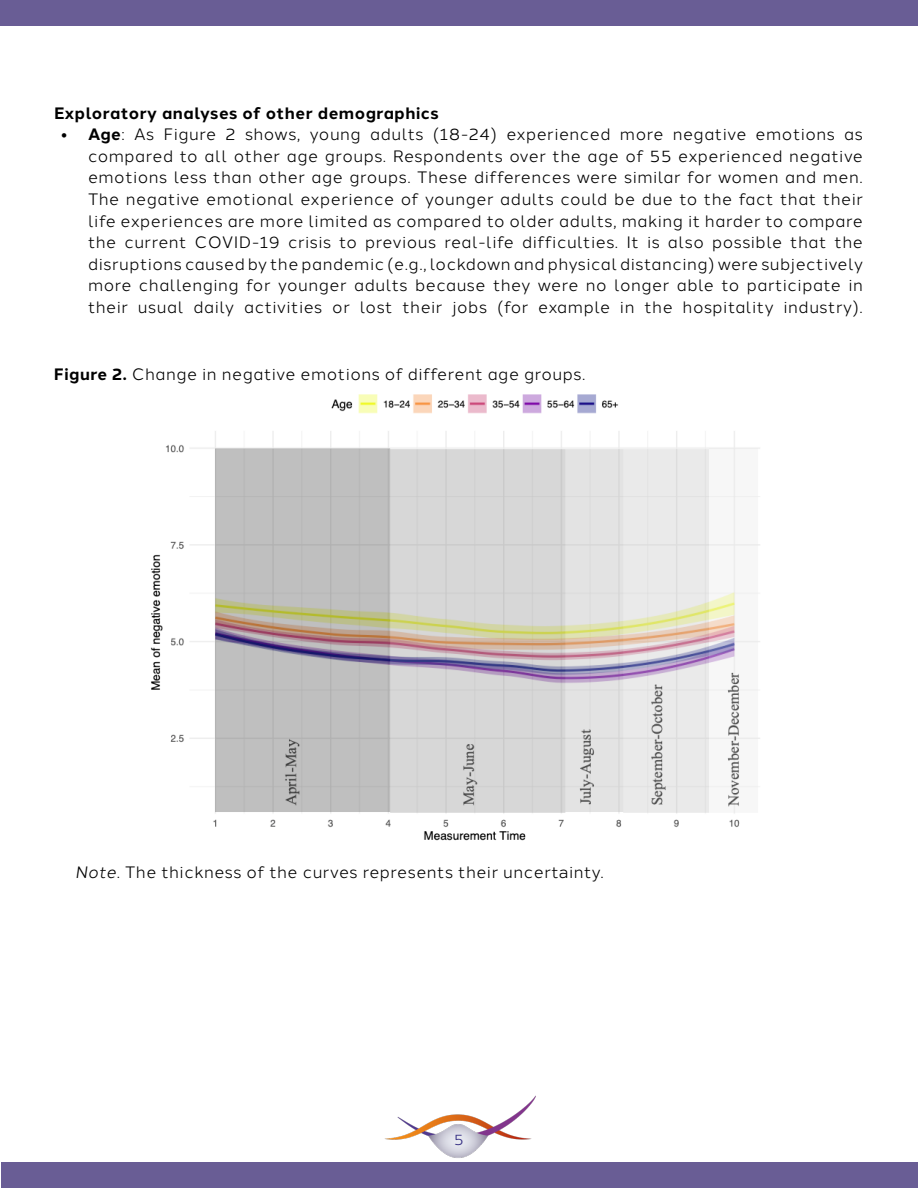
<style>
.page{position:relative;width:918px;height:1188px;background:#fff}
.page>*{position:absolute;margin:0;border:0;box-sizing:border-box;transform-origin:0 0}
.t1{font:16.5px/21.6px "Halcom";letter-spacing:.03em;color:#000;text-align:justify}
.t2{font:700 16.5px "Halcom";letter-spacing:.03em;color:#000}
.t3{font:15px "Halcom";color:#342d83}
.s1{font-weight:700}
.s2{font-style:italic}
</style>
<div class="page">
<div style="left:0;top:0;width:918px;height:26px;background:#695d95"></div>
<div style="left:1px;top:1162px;width:917px;height:26px;background:#695d95"></div>
<img style="left:384px;top:1095px;width:152px;height:63px">
<img style="left:150px;top:394px;width:610px;height:447px">
<p class="t2" style="left:54px;top:100px;width:386px">Exploratory analyses of other demographics</p>
<p class="t1" style="left:88px;top:122px;width:777px;text-indent:-27px"><span class="s1">• Age</span>: As Figure 2 shows, young adults (18-24) experienced more negative emotions as compared to all other age groups. Respondents over the age of 55 experienced negative emotions less than other age groups. These differences were similar for women and men.<br>The negative emotional experience of younger adults could be due to the fact that their life experiences are more limited as compared to older adults, making it harder to compare the current COVID-19 crisis to previous real-life difficulties. It is also possible that the disruptions caused by the pandemic (e.g., lockdown and physical distancing) were subjectively more challenging for younger adults because they were no longer able to participate in their usual daily activities or lost their jobs (for example in the hospitality industry).</p>
<p class="t1" style="left:54px;top:362px;width:533px"><span class="s1">Figure 2.</span> Change in negative emotions of different age groups.</p>
<p class="t1" style="left:75px;top:860px;width:530px"><span class="s2">Note</span>. The thickness of the curves represents their uncertainty.</p>
<p class="t3" style="left:454px;top:1128px;width:11px">5</p>
</div>
